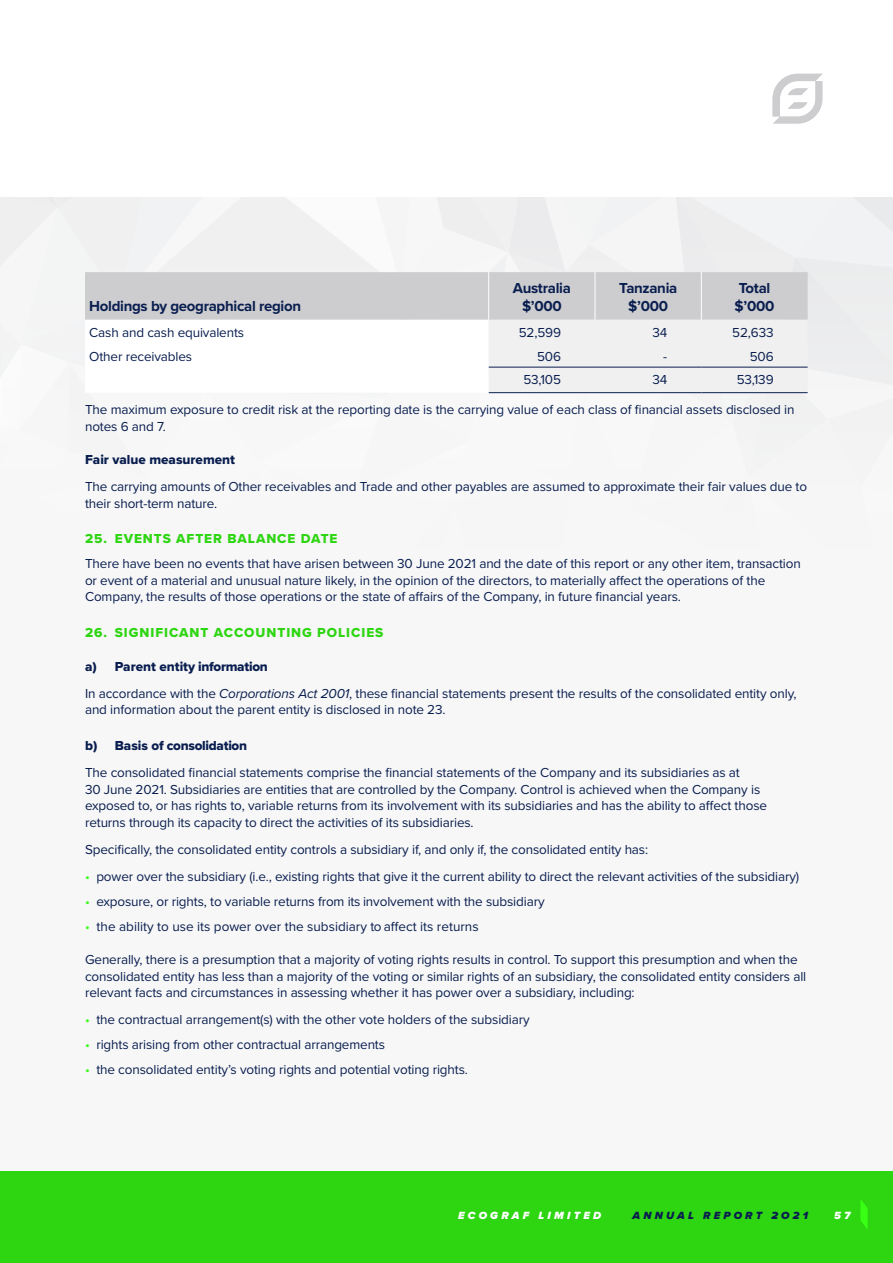
<style>
.page{position:relative;width:893px;height:1263px;background:#fff}
.page>*{position:absolute;margin:0;border:0;box-sizing:border-box;transform-origin:0 0}
.TABLE_HEADING_2{font:700 15px "Proxima Nova";letter-spacing:-.02em;color:#091e4f}
.BODY{font:13.5px/16.5px "Proxima Nova";letter-spacing:-.01em;color:#091e4f}
.Last{font:13.5px "Proxima Nova";color:#091e4f}
.H3_FINS{font:13.5px "Proxima Nova Extrabld";letter-spacing:.07em;color:#2ed612}
.t1{font:13.5px "Proxima Nova Extrabld";letter-spacing:-.02em;color:#091e4f}
.t2{font:13.5px "Proxima Nova Extrabld";color:#091e4f}
.t3{font:italic 900 10.8px "Proxima Nova";letter-spacing:.3em;color:#fff}
.t4{font:italic 900 10.8px "Proxima Nova";letter-spacing:.3em;color:#091e4f}
.s1{font-style:italic}
.s2{color:#38ff14}
</style>
<div class="page">
<div style="left:0;top:198px;width:893px;height:973px;background:#f7f7f7"></div>
<div style="left:0;top:1171px;width:893px;height:92px;background:#2ed612"></div>
<svg style="left:860px;top:1199px;width:8px;height:30px"></svg>
<svg style="left:773px;top:74px;width:50px;height:50px"></svg>
<svg style="left:47px;top:198px;width:846px;height:196px"></svg>
<hr style="left:488px;top:272px;width:1px;height:48px;background:#fff">
<hr style="left:595px;top:272px;width:1px;height:48px;background:#fff">
<hr style="left:701px;top:272px;width:1px;height:48px;background:#fff">
<hr style="left:489px;top:367px;width:106px;height:1px;background:#091e4f">
<hr style="left:595px;top:367px;width:106px;height:1px;background:#091e4f">
<hr style="left:701px;top:367px;width:107px;height:1px;background:#091e4f">
<hr style="left:489px;top:392px;width:106px;height:1px;background:#091e4f">
<hr style="left:595px;top:392px;width:106px;height:1px;background:#091e4f">
<hr style="left:701px;top:392px;width:107px;height:1px;background:#091e4f">
<p class="TABLE_HEADING_2" style="left:89px;top:297px;width:213px">Holdings by geographical region</p>
<p class="TABLE_HEADING_2" style="left:513px;top:279px;width:59px">Australia</p>
<p class="TABLE_HEADING_2" style="left:522px;top:297px;width:41px">$’000</p>
<p class="TABLE_HEADING_2" style="left:619px;top:279px;width:60px">Tanzania</p>
<p class="TABLE_HEADING_2" style="left:628px;top:297px;width:41px">$’000</p>
<p class="TABLE_HEADING_2" style="left:739px;top:279px;width:33px">Total</p>
<p class="TABLE_HEADING_2" style="left:735px;top:297px;width:41px">$’000</p>
<p class="BODY" style="left:89px;top:324px;width:156px">Cash and cash equivalents</p>
<p class="BODY" style="left:519px;top:324px;width:44px">52,599</p>
<p class="BODY" style="left:652px;top:324px;width:16px">34</p>
<p class="BODY" style="left:732px;top:324px;width:43px">52,633</p>
<p class="BODY" style="left:89px;top:348px;width:104px">Other receivables</p>
<p class="BODY" style="left:537px;top:348px;width:25px">506</p>
<p class="BODY" style="left:663px;top:348px;width:6px">-</p>
<p class="BODY" style="left:750px;top:348px;width:25px">506</p>
<p class="BODY" style="left:523px;top:372px;width:39px">53,105</p>
<p class="BODY" style="left:652px;top:372px;width:16px">34</p>
<p class="BODY" style="left:737px;top:372px;width:38px">53,139</p>
<p class="BODY" style="left:85px;top:402px;width:711px">The maximum exposure to credit risk at the reporting date is the carrying value of each class of financial assets disclosed in notes 6 and 7.</p>
<h4 class="t2" style="left:85px;top:452px;width:152px">Fair value measurement</h4>
<p class="BODY" style="left:85px;top:479px;width:724px">The carrying amounts of Other receivables and Trade and other payables are assumed to approximate their fair values due to their short-term nature.</p>
<p class="H3_FINS" style="left:85px;top:531px;width:254px">25. EVENTS AFTER BALANCE DATE</p>
<p class="BODY" style="left:85px;top:556px;width:717px">There have been no events that have arisen between 30 June 2021 and the date of this report or any other item, transaction or event of a material and unusual nature likely, in the opinion of the directors, to materially affect the operations of the<br>Company, the results of those operations or the state of affairs of the Company, in future financial years.</p>
<p class="H3_FINS" style="left:85px;top:624px;width:300px">26. SIGNIFICANT ACCOUNTING POLICIES</p>
<h4 class="t1" style="left:85px;top:658px;width:184px">a) Parent entity information</h4>
<p class="BODY" style="left:85px;top:685px;width:713px">In accordance with the <span class="s1">Corporations Act 2001</span>, these financial statements present the results of the consolidated entity only, and information about the parent entity is disclosed in note 23.</p>
<h4 class="t1" style="left:85px;top:737px;width:164px">b) Basis of consolidation</h4>
<p class="BODY" style="left:85px;top:764px;width:684px">The consolidated financial statements comprise the financial statements of the Company and its subsidiaries as at<br>30 June 2021. Subsidiaries are entities that are controlled by the Company. Control is achieved when the Company is exposed to, or has rights to, variable returns from its involvement with its subsidiaries and has the ability to affect those returns through its capacity to direct the activities of its subsidiaries.</p>
<p class="BODY" style="left:85px;top:841px;width:565px">Specifically, the consolidated entity controls a subsidiary if, and only if, the consolidated entity has:</p>
<p class="BODY" style="left:85px;top:868px;width:716px"><span class="s2">•</span> power over the subsidiary (i.e., existing rights that give it the current ability to direct the relevant activities of the subsidiary)</p>
<p class="BODY" style="left:85px;top:893px;width:461px"><span class="s2">•</span> exposure, or rights, to variable returns from its involvement with the subsidiary</p>
<p class="Last" style="left:85px;top:918px;width:395px"><span class="s2">•</span> the ability to use its power over the subsidiary to affect its returns</p>
<p class="BODY" style="left:85px;top:952px;width:723px">Generally, there is a presumption that a majority of voting rights results in control. To support this presumption and when the consolidated entity has less than a majority of the voting or similar rights of an subsidiary, the consolidated entity considers all relevant facts and circumstances in assessing whether it has power over a subsidiary, including:</p>
<p class="BODY" style="left:85px;top:1012px;width:446px"><span class="s2">•</span> the contractual arrangement(s) with the other vote holders of the subsidiary</p>
<p class="BODY" style="left:85px;top:1037px;width:302px"><span class="s2">•</span> rights arising from other contractual arrangements</p>
<p class="BODY" style="left:85px;top:1062px;width:384px"><span class="s2">•</span> the consolidated entity’s voting rights and potential voting rights.</p>
<p class="t3" style="left:458px;top:1209px;width:144px">ECOGRAF LIMITED</p>
<p class="t4" style="left:632px;top:1209px;width:177px">ANNUAL REPORT 2O21</p>
<p class="t3" style="left:834px;top:1209px;width:18px">5 7</p>
</div>
